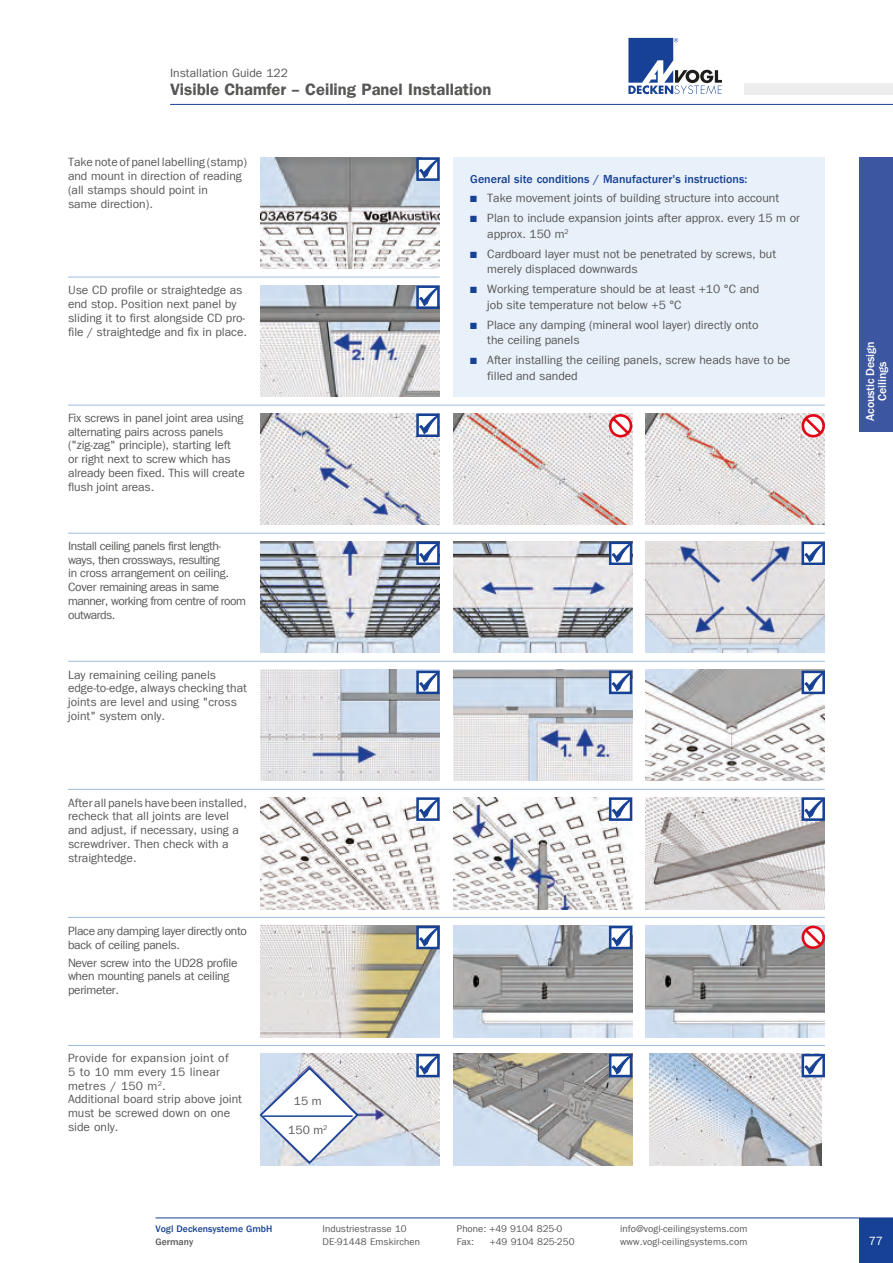
<style>
.page{position:relative;width:893px;height:1263px;background:#fff}
.page>*{position:absolute;margin:0;border:0;box-sizing:border-box;transform-origin:0 0}
.t1{font:16.5px "Franklin Gothic LT Com Dm";color:#575756}
.t2{font:12px/13.8px "Franklin Gothic LT Com";color:#575756}
.t3{font:12px/13.8px "Franklin Gothic LT Com";letter-spacing:-.04em;color:#575756}
.t4{font:12px/13.8px "Franklin Gothic LT Com";letter-spacing:-.025em;color:#575756}
.t5{font:500 12px "Franklin Gothic LT Com";color:#164194}
.t6{font:500 12px/12px "Franklin Gothic LT Com";letter-spacing:-.015em;color:#fff;text-align:center}
.t7{font:12px "ITC Franklin Gothic Std";color:#fff}
.t8{font:9.75px/13.5px "Franklin Gothic LT Com";letter-spacing:.005em;color:#575756}
.t9{font:500 9.75px "Franklin Gothic LT Com";color:#164194}
.t10{font:500 9.75px "Franklin Gothic LT Com";color:#575756}
.s1{color:#164194}
</style>
<div class="page">
<hr style="left:156px;top:1218px;width:737px;height:1px;background:#164194">
<hr style="left:170px;top:104px;width:723px;height:1px;background:#164194">
<svg style="left:628px;top:38px;width:94px;height:56px"></svg>
<div style="left:744px;top:84px;width:149px;height:11px;background:#ededed"></div>
<div style="left:859px;top:1218px;width:34px;height:45px;background:#164194"></div>
<div style="left:859px;top:157px;width:34px;height:275px;background:#3c56a2"></div>
<img style="left:453px;top:1054px;width:179px;height:111px">
<img style="left:453px;top:413px;width:179px;height:112px">
<img style="left:646px;top:413px;width:179px;height:112px">
<svg style="left:609px;top:414px;width:23px;height:23px"></svg>
<svg style="left:801px;top:414px;width:24px;height:23px"></svg>
<img style="left:646px;top:798px;width:179px;height:111px">
<img style="left:646px;top:926px;width:179px;height:111px">
<img style="left:453px;top:798px;width:179px;height:111px">
<img style="left:453px;top:926px;width:179px;height:111px">
<img style="left:649px;top:1054px;width:173px;height:111px">
<img style="left:261px;top:285px;width:179px;height:112px">
<img style="left:261px;top:413px;width:179px;height:112px">
<img style="left:261px;top:541px;width:179px;height:112px">
<img style="left:453px;top:541px;width:179px;height:112px">
<img style="left:646px;top:541px;width:179px;height:112px">
<img style="left:261px;top:670px;width:179px;height:111px">
<img style="left:453px;top:670px;width:179px;height:111px">
<img style="left:646px;top:670px;width:179px;height:111px">
<img style="left:261px;top:798px;width:179px;height:111px">
<img style="left:261px;top:926px;width:179px;height:111px">
<div style="left:416px;top:671px;width:24px;height:23px;border:3px solid #164194"></div>
<svg style="left:419px;top:672px;width:19px;height:19px"></svg>
<img style="left:261px;top:1054px;width:179px;height:111px">
<img style="left:261px;top:157px;width:179px;height:112px">
<div style="left:416px;top:157px;width:24px;height:24px;border:3px solid #164194"></div>
<svg style="left:419px;top:159px;width:19px;height:19px"></svg>
<svg style="left:259px;top:1066px;width:100px;height:99px"></svg>
<hr style="left:263px;top:1115px;width:90px;height:2px;background:#164194">
<div style="left:416px;top:285px;width:24px;height:24px;border:3px solid #164194"></div>
<svg style="left:419px;top:287px;width:19px;height:19px"></svg>
<div style="left:416px;top:413px;width:24px;height:24px;border:3px solid #164194"></div>
<svg style="left:419px;top:415px;width:19px;height:19px"></svg>
<div style="left:609px;top:671px;width:23px;height:23px;border:3px solid #164194"></div>
<svg style="left:612px;top:672px;width:19px;height:19px"></svg>
<div style="left:609px;top:797px;width:23px;height:24px;border:3px solid #164194"></div>
<svg style="left:612px;top:799px;width:19px;height:19px"></svg>
<div style="left:416px;top:541px;width:24px;height:24px;border:3px solid #164194"></div>
<svg style="left:419px;top:543px;width:19px;height:19px"></svg>
<div style="left:609px;top:541px;width:23px;height:24px;border:3px solid #164194"></div>
<svg style="left:612px;top:543px;width:19px;height:19px"></svg>
<div style="left:801px;top:541px;width:24px;height:24px;border:3px solid #164194"></div>
<svg style="left:805px;top:543px;width:18px;height:19px"></svg>
<div style="left:801px;top:671px;width:24px;height:23px;border:3px solid #164194"></div>
<svg style="left:805px;top:672px;width:18px;height:19px"></svg>
<div style="left:801px;top:797px;width:24px;height:24px;border:3px solid #164194"></div>
<svg style="left:805px;top:799px;width:18px;height:19px"></svg>
<svg style="left:801px;top:926px;width:24px;height:23px"></svg>
<div style="left:416px;top:1054px;width:24px;height:23px;border:3px solid #164194"></div>
<svg style="left:419px;top:1056px;width:19px;height:18px"></svg>
<div style="left:416px;top:926px;width:24px;height:23px;border:3px solid #164194"></div>
<svg style="left:419px;top:928px;width:19px;height:18px"></svg>
<div style="left:416px;top:797px;width:24px;height:24px;border:3px solid #164194"></div>
<svg style="left:419px;top:799px;width:19px;height:19px"></svg>
<div style="left:609px;top:1054px;width:23px;height:23px;border:3px solid #164194"></div>
<svg style="left:612px;top:1056px;width:19px;height:18px"></svg>
<div style="left:609px;top:926px;width:23px;height:23px;border:3px solid #164194"></div>
<svg style="left:612px;top:928px;width:19px;height:18px"></svg>
<div style="left:801px;top:1054px;width:24px;height:23px;border:3px solid #164194"></div>
<svg style="left:805px;top:1056px;width:18px;height:18px"></svg>
<div style="left:453px;top:157px;width:372px;height:240px;background:#e8f0f9"></div>
<hr style="left:68px;top:1045px;width:757px;height:1px;background:#9dbddf">
<hr style="left:68px;top:917px;width:757px;height:1px;background:#9dbddf">
<hr style="left:68px;top:789px;width:757px;height:1px;background:#9dbddf">
<hr style="left:68px;top:661px;width:757px;height:1px;background:#9dbddf">
<hr style="left:68px;top:533px;width:757px;height:1px;background:#9dbddf">
<hr style="left:68px;top:405px;width:757px;height:1px;background:#9dbddf">
<hr style="left:68px;top:277px;width:372px;height:1px;background:#9dbddf">
<p class="t2" style="left:170px;top:66px;width:119px">Installation Guide 122</p>
<h1 class="t1" style="left:170px;top:79px;width:323px">Visible Chamfer – Ceiling Panel Installation</h1>
<p class="t2" style="left:68px;top:155px;width:181px">Take note of panel labelling (stamp) and mount in direction of reading (all stamps should point in<br>same direction).</p>
<p class="t2" style="left:68px;top:283px;width:181px">Use CD profile or straightedge as end stop. Position next panel by sliding it to first alongside CD pro&shy;file / straightedge and fix in place.</p>
<p class="t2" style="left:68px;top:411px;width:178px">Fix screws in panel joint area using alternating pairs across panels ("zig-zag" principle), starting left<br>or right next to screw which has already been fixed. This will create flush joint areas.</p>
<p class="t3" style="left:68px;top:539px;width:179px">Install ceiling panels first length&shy;ways, then crossways, resulting<br>in cross arrangement on ceiling.<br>Cover remaining areas in same manner, working from centre of room outwards.</p>
<p class="t2" style="left:68px;top:668px;width:181px">Lay remaining ceiling panels edge-to-edge, always checking that joints are level and using "cross joint" system only.</p>
<p class="t2" style="left:68px;top:796px;width:181px">After all panels have been installed, recheck that all joints are level and adjust, if necessary, using a screwdriver. Then check with a straightedge.</p>
<p class="t4" style="left:68px;top:924px;width:181px">Place any damping layer directly onto back of ceiling panels.</p>
<p class="t4" style="left:68px;top:956px;width:171px">Never screw into the UD28 profile when mounting panels at ceiling perimeter.</p>
<p class="t2" style="left:68px;top:1051px;width:176px">Provide for expansion joint of<br>5 to 10 mm every 15 linear metres / 150 m<sup>2</sup>.<br>Additional board strip above joint must be screwed down on one side only.</p>
<p class="t2" style="left:294px;top:1094px;width:29px">15 m</p>
<p class="t2" style="left:288px;top:1123px;width:41px">150 m<sup>2</sup></p>
<p class="t5" style="left:470px;top:172px;width:279px">General site conditions / Manufacturer's instructions:</p>
<p class="t2" style="left:470px;top:192px;width:310px"><span class="s1">■</span> Take movement joints of building structure into account</p>
<p class="t2" style="left:487px;top:210px;width:314px;line-height:15.6px;text-indent:-17px"><span class="s1">■</span> Plan to include expansion joints after approx. every 15 m or approx. 150 m<sup>2</sup></p>
<p class="t2" style="left:487px;top:246px;width:290px;line-height:15.6px;text-indent:-17px"><span class="s1">■</span> Cardboard layer must not be penetrated by screws, but merely displaced downwards</p>
<p class="t2" style="left:487px;top:281px;width:273px;line-height:15.6px;text-indent:-17px"><span class="s1">■</span> Working temperature should be at least +10 °C and job site temperature not below +5 °C</p>
<p class="t2" style="left:487px;top:317px;width:273px;line-height:15.6px;text-indent:-17px"><span class="s1">■</span> Place any damping (mineral wool layer) directly onto the ceiling panels</p>
<p class="t2" style="left:487px;top:352px;width:305px;line-height:15.6px;text-indent:-17px"><span class="s1">■</span> After installing the ceiling panels, screw heads have to be filled and sanded</p>
<p class="t9" style="left:156px;top:1223px;width:118px">Vogl Deckensysteme GmbH</p>
<p class="t10" style="left:156px;top:1237px;width:39px">Germany</p>
<p class="t8" style="left:323px;top:1222px;width:99px">Industriestrasse 10<br>DE-91448 Emskirchen</p>
<p class="t8" style="left:457px;top:1222px;width:107px">Phone: +49 9104 825-0<br>Fax:</p>
<p class="t8" style="left:490px;top:1235px;width:86px">+49 9104 825-250</p>
<p class="t8" style="left:620px;top:1222px;width:129px">info@vogl-ceilingsystems.com www.vogl-ceilingsystems.com</p>
<p class="t6" style="left:864px;top:421px;width:81px;rotate:-90deg">Acoustic Design<br>Ceilings</p>
<p class="t7" style="left:869px;top:1234px;width:16px">77</p>
</div>
